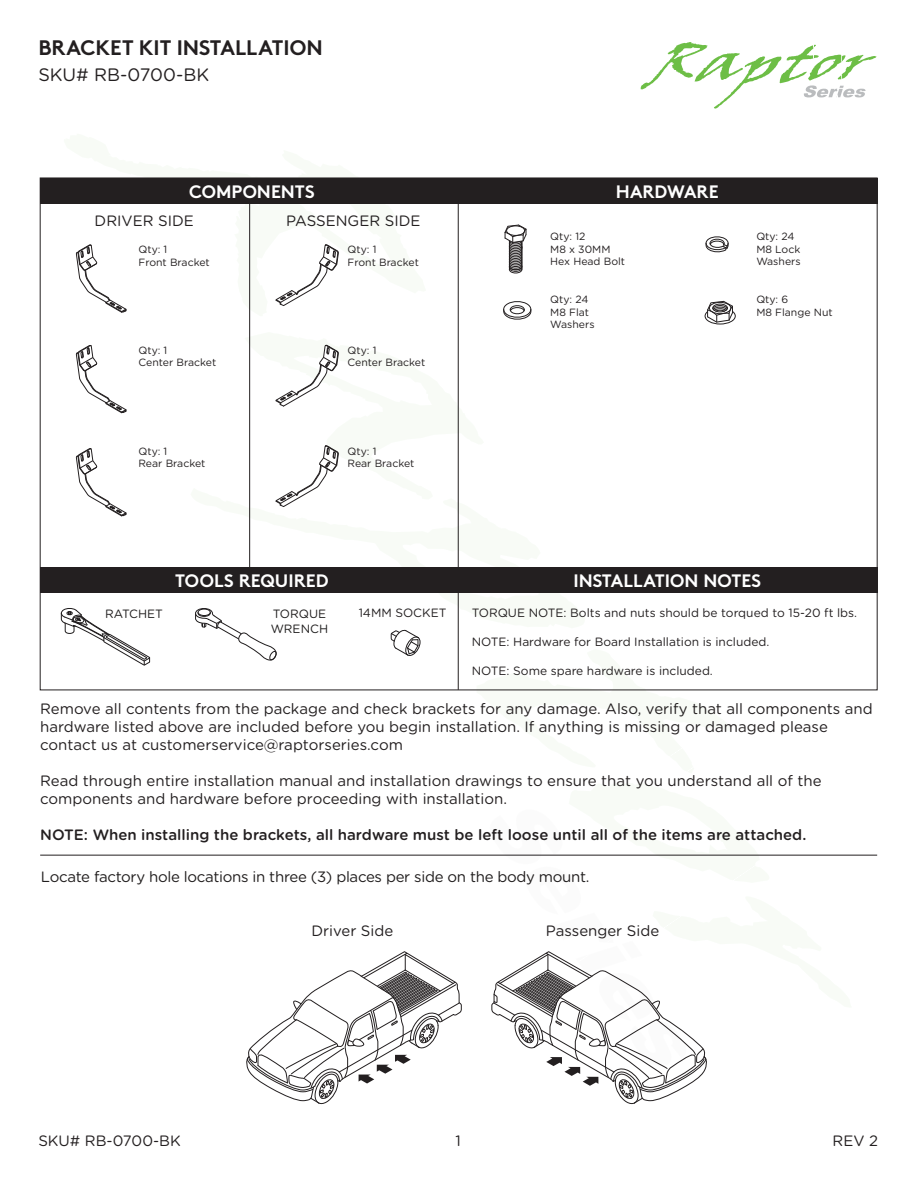
<style>
.page{position:relative;width:918px;height:1188px;background:#fff}
.page>*{position:absolute;margin:0;border:0;box-sizing:border-box;transform-origin:0 0}
.t1{font:700 21px "Brown";color:#231f20}
.t2{font:700 18px "Brown";color:#fff}
.t3{font:18px "Gotham Rounded";color:#231f20}
.t4{font:15px/18px "Gotham Rounded";color:#231f20}
.t5{font:500 15px "Gotham Rounded";color:#231f20}
.t6{font:15px "Gotham Rounded";letter-spacing:-.02em;color:#211e1e}
.t7{font:12px "Gotham Rounded";color:#231f20}
.t8{font:12px/14.4px "Gotham Rounded";color:#1f1d1d}
.t9{font:10.5px/12.6px "Gotham Rounded";color:#231f20}
</style>
<div class="page">
<svg style="left:64px;top:177px;width:420px;height:311px"></svg>
<svg style="left:190px;top:488px;width:662px;height:367px"></svg>
<svg style="left:641px;top:42px;width:236px;height:67px"></svg>
<div style="left:40px;top:178px;width:837px;height:26px;background:#231f20"></div>
<hr style="left:458px;top:183px;width:1px;height:507px;background:#231f20">
<div style="left:40px;top:568px;width:837px;height:25px;background:#231f20"></div>
<hr style="left:249px;top:204px;width:1px;height:364px;background:#231f20">
<svg style="left:705px;top:236px;width:24px;height:17px"></svg>
<svg style="left:503px;top:301px;width:29px;height:19px"></svg>
<svg style="left:390px;top:629px;width:31px;height:28px"></svg>
<svg style="left:61px;top:608px;width:90px;height:58px"></svg>
<svg style="left:195px;top:607px;width:83px;height:55px"></svg>
<hr style="left:40px;top:855px;width:837px;height:1px;background:#231f20">
<div style="left:705px;top:308px;width:31px;height:16px;border:1px solid #231f20;border-radius:50%"></div>
<svg style="left:707px;top:300px;width:26px;height:23px"></svg>
<svg style="left:491px;top:951px;width:216px;height:154px"></svg>
<svg style="left:246px;top:951px;width:216px;height:154px"></svg>
<svg style="left:76px;top:241px;width:51px;height:72px"></svg>
<svg style="left:76px;top:341px;width:51px;height:73px"></svg>
<svg style="left:76px;top:444px;width:51px;height:73px"></svg>
<svg style="left:504px;top:224px;width:23px;height:50px"></svg>
<svg style="left:275px;top:241px;width:64px;height:65px"></svg>
<svg style="left:275px;top:341px;width:64px;height:66px"></svg>
<svg style="left:275px;top:442px;width:64px;height:65px"></svg>
<h1 class="t1" style="left:38px;top:31px;width:286px">BRACKET KIT INSTALLATION</h1>
<p class="t3" style="left:38px;top:62px;width:172px">SKU# RB-0700-BK</p>
<p class="t2" style="left:189px;top:177px;width:127px">COMPONENTS</p>
<p class="t2" style="left:616px;top:177px;width:104px">HARDWARE</p>
<p class="t4" style="left:95px;top:211px;width:101px">DRIVER SIDE</p>
<p class="t4" style="left:286px;top:211px;width:136px">PASSENGER SIDE</p>
<p class="t9" style="left:139px;top:243px;width:73px">Qty: 1<br>Front Bracket</p>
<p class="t9" style="left:348px;top:243px;width:73px">Qty: 1<br>Front Bracket</p>
<p class="t9" style="left:139px;top:343px;width:79px">Qty: 1<br>Center Bracket</p>
<p class="t9" style="left:348px;top:343px;width:79px">Qty: 1<br>Center Bracket</p>
<p class="t9" style="left:139px;top:444px;width:69px">Qty: 1<br>Rear Bracket</p>
<p class="t9" style="left:348px;top:444px;width:69px">Qty: 1<br>Rear Bracket</p>
<p class="t9" style="left:550px;top:230px;width:76px">Qty: 12<br>M8 x 30MM<br>Hex Head Bolt</p>
<p class="t9" style="left:550px;top:293px;width:46px">Qty: 24<br>M8 Flat<br>Washers</p>
<p class="t9" style="left:756px;top:230px;width:46px">Qty: 24<br>M8 Lock<br>Washers</p>
<p class="t9" style="left:756px;top:293px;width:78px">Qty: 6<br>M8 Flange Nut</p>
<p class="t2" style="left:175px;top:566px;width:155px">TOOLS REQUIRED</p>
<p class="t2" style="left:573px;top:566px;width:189px">INSTALLATION NOTES</p>
<p class="t8" style="left:105px;top:606px;width:60px">RATCHET</p>
<p class="t8" style="left:271px;top:606px;width:59px">TORQUE<br>WRENCH</p>
<p class="t7" style="left:359px;top:605px;width:89px">14MM SOCKET</p>
<p class="t7" style="left:472px;top:605px;width:387px">TORQUE NOTE: Bolts and nuts should be torqued to 15-20 ft lbs.</p>
<p class="t7" style="left:472px;top:633px;width:299px">NOTE: Hardware for Board Installation is included.</p>
<p class="t7" style="left:472px;top:662px;width:243px">NOTE: Some spare hardware is included.</p>
<p class="t4" style="left:40px;top:699px;width:834px">Remove all contents from the package and check brackets for any damage. Also, verify that all components and hardware listed above are included before you begin installation. If anything is missing or damaged please contact us at customerservice@raptorseries.com</p>
<p class="t4" style="left:40px;top:771px;width:783px">Read through entire installation manual and installation drawings to ensure that you understand all of the components and hardware before proceeding with installation.</p>
<p class="t5" style="left:40px;top:824px;width:768px">NOTE: When installing the brackets, all hardware must be left loose until all of the items are attached.</p>
<p class="t6" style="left:41px;top:866px;width:550px">Locate factory hole locations in three (3) places per side on the body mount.</p>
<p class="t4" style="left:311px;top:921px;width:83px">Driver Side</p>
<p class="t4" style="left:546px;top:921px;width:115px">Passenger Side</p>
<p class="t4" style="left:38px;top:1131px;width:144px">SKU# RB-0700-BK</p>
<p class="t4" style="left:456px;top:1131px;width:7px">1</p>
<p class="t4" style="left:833px;top:1131px;width:47px">REV 2</p>
</div>
